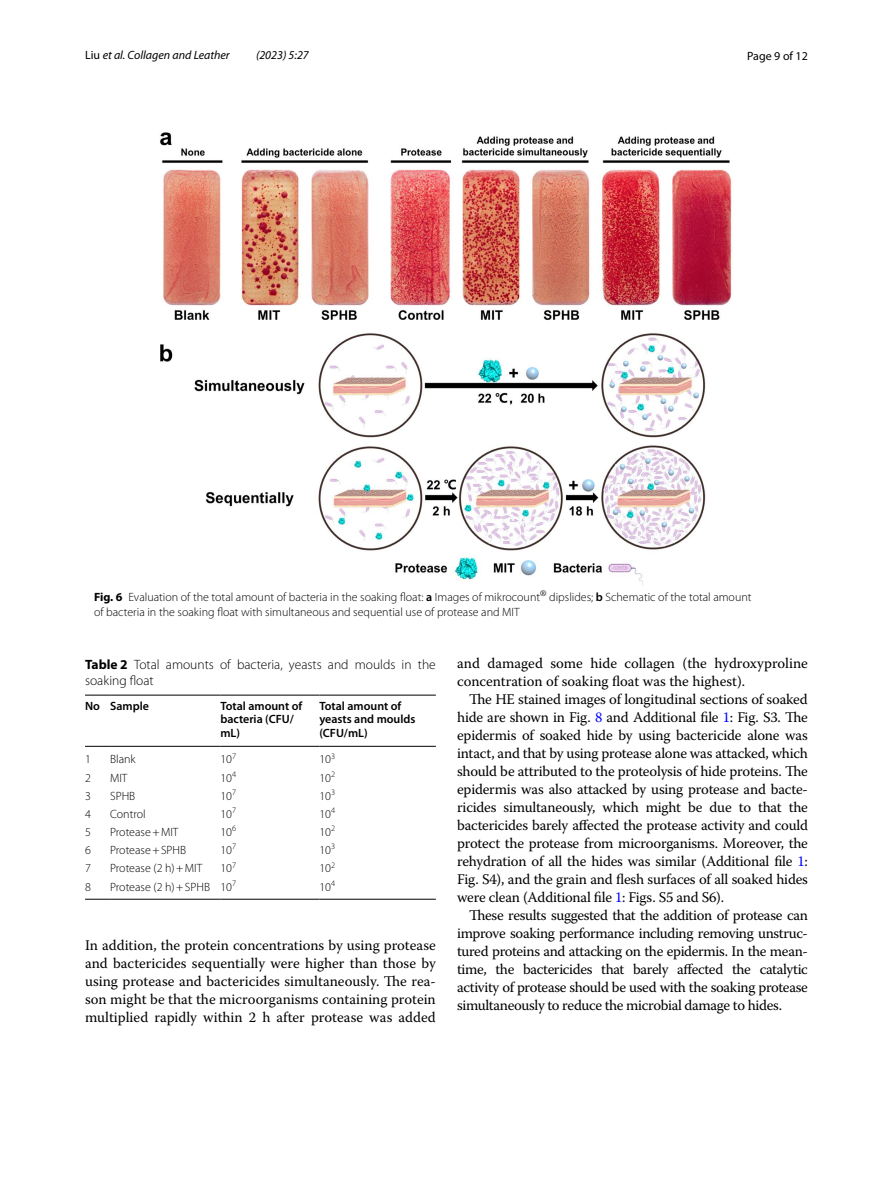
<style>
.page{position:relative;width:893px;height:1187px;background:#fff}
.page>*{position:absolute;margin:0;border:0;box-sizing:border-box;transform-origin:0 0}
.t1{font:14.7px/18px "Warnock Pro";letter-spacing:-.005em;color:#000;text-align:justify}
.t2{font:300 13.5px/16.5px "Myriad Pro";color:#000}
.t3{font:300 12px/15px "Myriad Pro";color:#000}
.t4{font:600 12px/13.5px "Myriad Pro";color:#000}
.t5{font:italic 12px "Myriad Pro";color:#000}
.t6{font:12px "Myriad Pro";color:#000}
.s1{font-style:normal}
.s2{font-weight:700}
.s3{font-weight:600}
.s4{color:#00f}
</style>
<div class="page">
<img style="left:160px;top:133px;width:572px;height:452px">
<svg style="left:85px;top:694px;width:25px;height:1px"></svg>
<svg style="left:85px;top:746px;width:25px;height:1px"></svg>
<hr style="left:110px;top:694px;width:110px;height:1px;background:#000">
<hr style="left:110px;top:746px;width:110px;height:1px;background:#000">
<hr style="left:220px;top:694px;width:99px;height:1px;background:#000">
<hr style="left:220px;top:746px;width:99px;height:1px;background:#000">
<hr style="left:319px;top:694px;width:117px;height:1px;background:#000">
<hr style="left:319px;top:746px;width:117px;height:1px;background:#000">
<svg style="left:85px;top:898px;width:25px;height:1px"></svg>
<hr style="left:110px;top:898px;width:110px;height:1px;background:#000">
<hr style="left:220px;top:898px;width:99px;height:1px;background:#000">
<hr style="left:319px;top:898px;width:117px;height:1px;background:#000">
<p class="t5" style="left:85px;top:48px;width:146px"><span class="s1">Liu</span> et al. Collagen and Leather</p>
<p class="t5" style="left:256px;top:48px;width:54px">(2023) 5:27</p>
<p class="t6" style="left:747px;top:48px;width:62px">Page 9 of 12</p>
<p class="t3" style="left:94px;top:589px;width:659px"><span class="s2">Fig. 6</span> Evaluation of the total amount of bacteria in the soaking float: <span class="s3">a</span> Images of -mikrocount<sup>®</sup> dipslides; <span class="s3">b</span> Schematic of the total amount of bacteria in the soaking float with simultaneous and sequential use of protease and MIT</p>
<p class="t2" style="left:85px;top:656px;width:352px"><span class="s2">Table 2</span> Total amounts of bacteria, yeasts and moulds in the soaking float</p>
<p class="t4" style="left:85px;top:698px;width:65px">No Sample</p>
<p class="t4" style="left:220px;top:698px;width:83px">Total amount of bacteria (CFU/ mL)</p>
<p class="t4" style="left:319px;top:698px;width:98px">Total amount of yeasts and moulds (CFU/mL)</p>
<p class="t3" style="left:85px;top:752px;width:7px">1</p>
<p class="t3" style="left:110px;top:752px;width:27px">Blank</p>
<p class="t3" style="left:220px;top:752px;width:17px">10<sup>7</sup></p>
<p class="t3" style="left:319px;top:752px;width:17px">10<sup>3</sup></p>
<p class="t3" style="left:85px;top:770px;width:7px">2</p>
<p class="t3" style="left:110px;top:770px;width:19px">MIT</p>
<p class="t3" style="left:220px;top:770px;width:17px">10<sup>4</sup></p>
<p class="t3" style="left:319px;top:770px;width:17px">10<sup>2</sup></p>
<p class="t3" style="left:85px;top:788px;width:7px">3</p>
<p class="t3" style="left:110px;top:788px;width:27px">SPHB</p>
<p class="t3" style="left:220px;top:788px;width:17px">10<sup>7</sup></p>
<p class="t3" style="left:319px;top:788px;width:17px">10<sup>3</sup></p>
<p class="t3" style="left:85px;top:806px;width:7px">4</p>
<p class="t3" style="left:110px;top:806px;width:37px">Control</p>
<p class="t3" style="left:220px;top:806px;width:17px">10<sup>7</sup></p>
<p class="t3" style="left:319px;top:806px;width:17px">10<sup>4</sup></p>
<p class="t3" style="left:85px;top:824px;width:7px">5</p>
<p class="t3" style="left:110px;top:824px;width:70px">Protease+MIT</p>
<p class="t3" style="left:220px;top:824px;width:17px">10<sup>6</sup></p>
<p class="t3" style="left:319px;top:824px;width:17px">10<sup>2</sup></p>
<p class="t3" style="left:85px;top:842px;width:7px">6</p>
<p class="t3" style="left:110px;top:842px;width:78px">Protease+SPHB</p>
<p class="t3" style="left:220px;top:842px;width:17px">10<sup>7</sup></p>
<p class="t3" style="left:319px;top:842px;width:17px">10<sup>3</sup></p>
<p class="t3" style="left:85px;top:861px;width:7px">7</p>
<p class="t3" style="left:110px;top:861px;width:94px">Protease (2 h)+MIT</p>
<p class="t3" style="left:220px;top:861px;width:17px">10<sup>7</sup></p>
<p class="t3" style="left:319px;top:861px;width:17px">10<sup>2</sup></p>
<p class="t3" style="left:85px;top:879px;width:7px">8</p>
<p class="t3" style="left:110px;top:879px;width:128px">Protease (2 h)+SPHB 10<sup>7</sup></p>
<p class="t3" style="left:319px;top:879px;width:17px">10<sup>4</sup></p>
<p class="t1" style="left:85px;top:935px;width:352px">In addition, the protein concentrations by using protease and bactericides sequentially were higher than those by using protease and bactericides simultaneously. The rea&shy;son might be that the microorganisms containing protein multiplied rapidly within 2 h after protease was added</p>
<p class="t1" style="left:457px;top:653px;width:352px">and damaged some hide collagen (the hydroxyproline concentration of soaking float was the highest).</p>
<p class="t1" style="left:457px;top:689px;width:352px;text-indent:12px">The HE stained images of longitudinal sections of soaked hide are shown in Fig. <span class="s4">8</span> and Additional file <span class="s4">1</span>: Fig. S3. The epidermis of soaked hide by using bactericide alone was intact, and that by using protease alone was attacked, which should be attributed to the proteolysis of hide proteins. The epidermis was also attacked by using protease and bacte&shy;ricides simultaneously, which might be due to that the bactericides barely affected the protease activity and could protect the protease from microorganisms. Moreover, the rehydration of all the hides was similar (Additional file <span class="s4">1</span>:<br>Fig. S4), and the grain and flesh surfaces of all soaked hides were clean (Additional file <span class="s4">1</span>: Figs. S5 and S6).</p>
<p class="t1" style="left:457px;top:905px;width:352px;text-indent:12px">These results suggested that the addition of protease can improve soaking performance including removing unstruc&shy;tured proteins and attacking on the epidermis. In the mean&shy;time, the bactericides that barely affected the catalytic activity of protease should be used with the soaking protease simultaneously to reduce the microbial damage to hides.</p>
</div>
